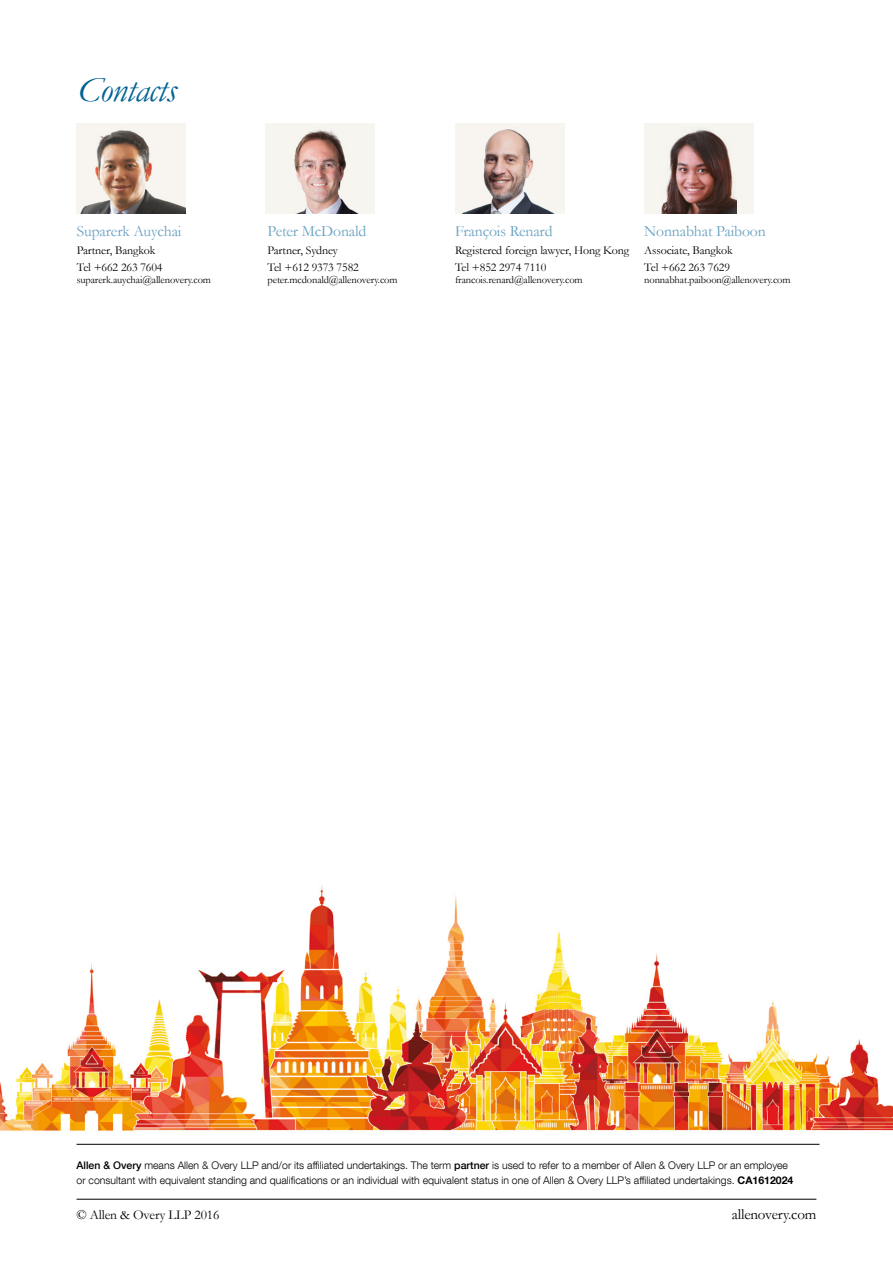
<style>
.page{position:relative;width:893px;height:1263px;background:#fff}
.page>*{position:absolute;margin:0;border:0;box-sizing:border-box;transform-origin:0 0}
.t1{font:italic 36px "Garamond AO";letter-spacing:-.02em;color:#006293}
.t2{font:15.75px "Garamond AO";letter-spacing:-.01em;color:#69a2c2}
.t3{font:15px "Garamond AO";letter-spacing:-.01em;color:#000}
.t4{font:13.5px "Garamond AO";letter-spacing:-.01em;color:#000}
.t5{font:12px/17.7px "Garamond AO";letter-spacing:-.01em;color:#000}
.t6{font:300 10.5px/15px "Helvetica Neue LT Com";color:#000}
.t7{font:10.5px "Garamond AO";letter-spacing:-.01em;color:#000}
.s1{font-weight:500}
.s2{font-weight:700}
</style>
<div class="page">
<hr style="left:77px;top:1144px;width:742px;height:1px;background:#000">
<img style="left:0;top:885px;width:893px;height:247px">
<hr style="left:77px;top:1199px;width:739px;height:1px;background:#000">
<img style="left:266px;top:124px;width:109px;height:90px">
<div style="left:455px;top:124px;width:109px;height:90px;background:#f6f5ef"></div>
<img style="left:461px;top:129px;width:94px;height:85px">
<div style="left:644px;top:124px;width:109px;height:90px;background:#f6f5ef"></div>
<img style="left:661px;top:129px;width:75px;height:85px">
<img style="left:77px;top:124px;width:109px;height:90px">
<h1 class="t1" style="left:77px;top:69px;width:101px">Contacts</h1>
<h2 class="t2" style="left:77px;top:220px;width:106px">Suparerk Auychai</h2>
<p class="t5" style="left:77px;top:241px;width:87px">Partner, Bangkok<br>Tel +662 263 7604</p>
<p class="t7" style="left:77px;top:273px;width:136px">suparerk.auychai@allenovery.com</p>
<h2 class="t2" style="left:267px;top:220px;width:100px">Peter McDonald</h2>
<p class="t5" style="left:267px;top:241px;width:93px">Partner, Sydney<br>Tel +612 9373 7582</p>
<p class="t7" style="left:267px;top:273px;width:132px">peter.mcdonald@allenovery.com</p>
<h2 class="t2" style="left:455px;top:220px;width:99px">François Renard</h2>
<p class="t5" style="left:455px;top:241px;width:176px">Registered foreign lawyer, Hong Kong<br>Tel +852 2974 7110</p>
<p class="t7" style="left:455px;top:273px;width:129px">francois.renard@allenovery.com</p>
<h2 class="t2" style="left:644px;top:220px;width:123px">Nonnabhat Paiboon</h2>
<p class="t5" style="left:644px;top:241px;width:90px">Associate, Bangkok<br>Tel +662 263 7629</p>
<p class="t7" style="left:644px;top:273px;width:148px">nonnabhat.paiboon@allenovery.com</p>
<p class="t6" style="left:77px;top:1157px;width:718px"><span class="s1">Allen &amp; Overy</span> means Allen &amp; Overy LLP and/or its affiliated undertakings. The term <span class="s1">partner</span> is used to refer to a member of Allen &amp; Overy LLP or an employee or consultant with equivalent standing and qualifications or an individual with equivalent status in one of Allen &amp; Overy LLP’s affiliated undertakings. <span class="s2">CA1612024</span></p>
<p class="t4" style="left:77px;top:1205px;width:144px">© Allen &amp; Overy LLP 2016</p>
<h3 class="t3" style="left:732px;top:1204px;width:86px">allenovery.com</h3>
</div>
